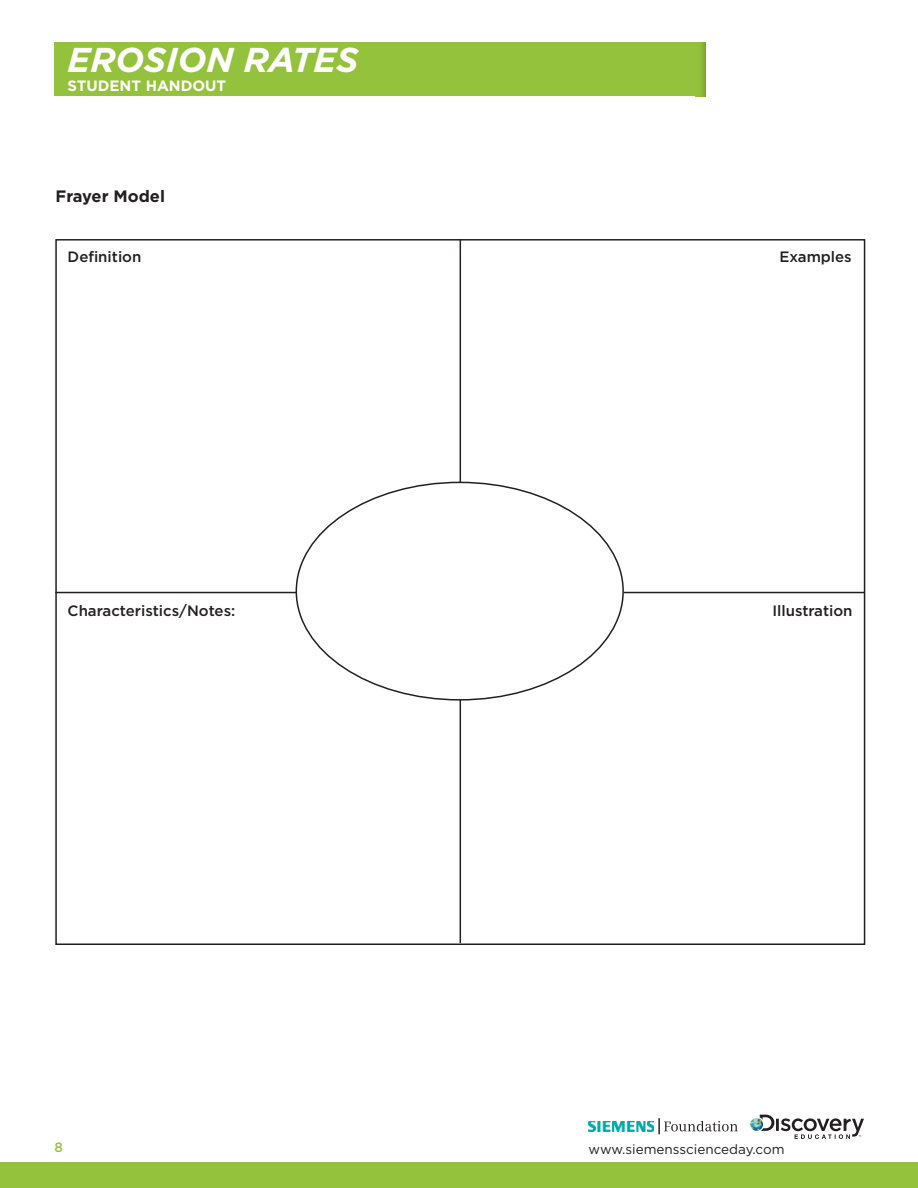
<style>
.page{position:relative;width:918px;height:1188px;background:#fff}
.page>*{position:absolute;margin:0;border:0;box-sizing:border-box;transform-origin:0 0}
.t1{font:italic 700 34.5px "Gotham";color:#fff}
.t2{font:700 16.5px "Gotham";color:#231f20}
.t3{font:500 15px "Gotham";color:#231f20}
.t4{font:700 15px "Gotham";color:#fff}
.t5{font:13.5px "Gotham";color:#231f20}
.t6{font:500 13.5px "Gotham";color:#95c23c}
</style>
<div class="page">
<div style="left:54px;top:42px;width:651px;height:54px;background:#95c23c"></div>
<div style="left:0;top:1163px;width:918px;height:25px;background:#95c23c"></div>
<img style="left:589px;top:1121px;width:65px;height:10px">
<svg style="left:659px;top:1118px;width:79px;height:16px"></svg>
<svg style="left:750px;top:1115px;width:114px;height:24px"></svg>
<svg style="left:296px;top:482px;width:328px;height:219px"></svg>
<hr style="left:460px;top:239px;width:1px;height:244px;background:#231f20">
<hr style="left:460px;top:699px;width:1px;height:244px;background:#231f20">
<hr style="left:55px;top:592px;width:242px;height:1px;background:#231f20">
<hr style="left:624px;top:592px;width:240px;height:1px;background:#231f20">
<h1 class="t1" style="left:68px;top:39px;width:292px">EROSION RATES</h1>
<p class="t4" style="left:68px;top:77px;width:160px">STUDENT HANDOUT</p>
<p class="t2" style="left:56px;top:187px;width:111px">Frayer Model</p>
<p class="t3" style="left:68px;top:248px;width:75px">Definition</p>
<p class="t3" style="left:68px;top:602px;width:169px">Characteristics/Notes:</p>
<p class="t3" style="left:779px;top:248px;width:74px">Examples</p>
<p class="t3" style="left:772px;top:602px;width:82px">Illustration</p>
<p class="t6" style="left:54px;top:1139px;width:10px">8</p>
<p class="t5" style="left:589px;top:1142px;width:197px">www.siemensscienceday.com</p>
</div>
